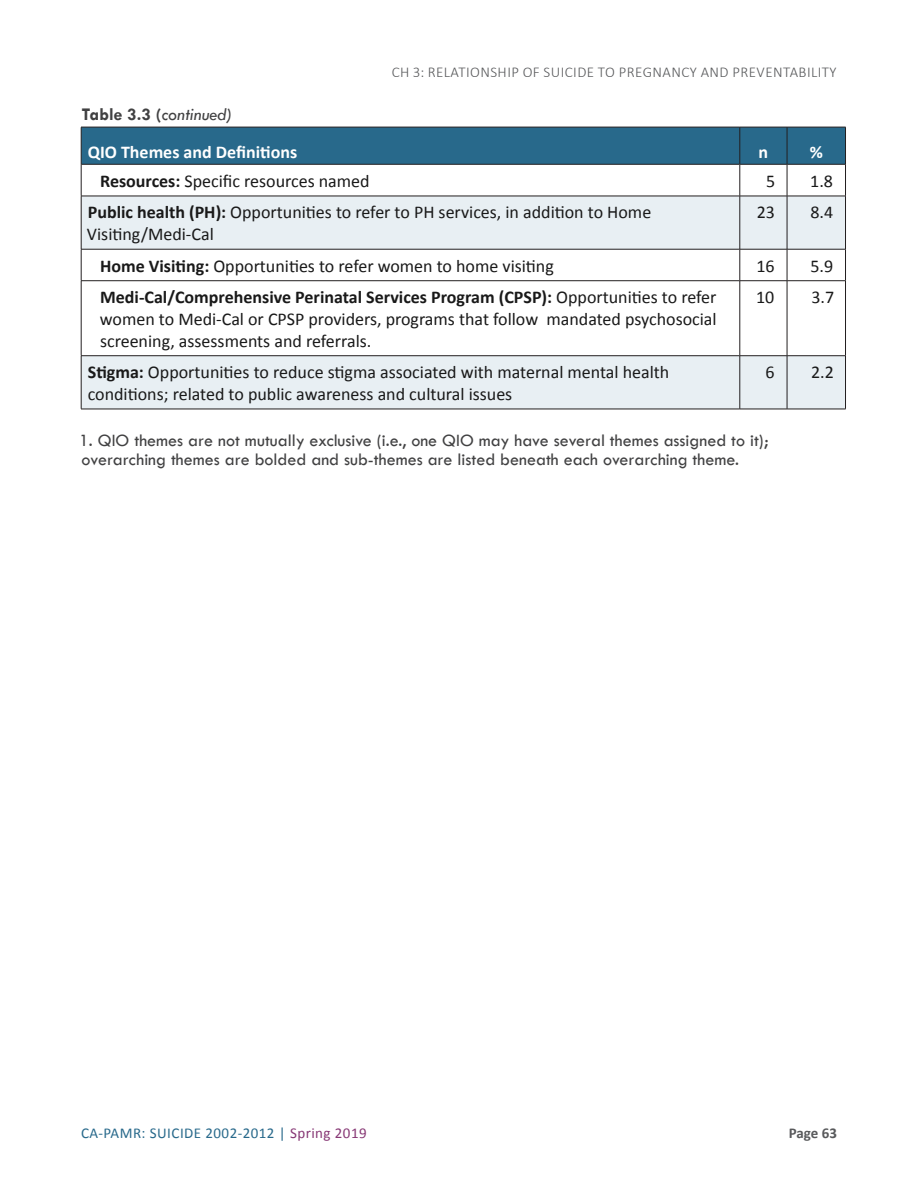
<style>
.page{position:relative;width:918px;height:1188px;background:#fff}
.page>*{position:absolute;margin:0;border:0;box-sizing:border-box;transform-origin:0 0}
.List_Paragraph{font:18px/21.8px "Calibri";color:#191919}
.Table{font:18px/19px "Tw Cen";color:#414142}
.t1{font:700 18px "Calibri";color:#fff}
.Table-2{font:italic 18px "Tw Cen";color:#414142}
.t2{font:300 15px "Calibri";letter-spacing:.03em;color:#58595b}
.t3{font:15px "Calibri";letter-spacing:.03em;color:#28698b}
.t4{font:700 15px "Calibri";letter-spacing:-.005em;color:#58595b}
.s1{font-weight:700;font-style:normal}
.s2{font-weight:700}
.s3{color:#873875}
</style>
<div class="page">
<div style="left:82px;top:128px;width:763px;height:36px;background:#28698b"></div>
<svg style="left:82px;top:197px;width:763px;height:212px;fill:#e8eff3"></svg>
<hr style="left:740px;top:127px;width:1px;height:37px;background:#231f20">
<hr style="left:787px;top:127px;width:1px;height:37px;background:#231f20">
<hr style="left:740px;top:165px;width:1px;height:31px;background:#231f20">
<hr style="left:787px;top:165px;width:1px;height:31px;background:#231f20">
<hr style="left:81px;top:196px;width:659px;height:1px;background:#231f20">
<hr style="left:740px;top:196px;width:47px;height:1px;background:#231f20">
<hr style="left:740px;top:196px;width:1px;height:53px;background:#231f20">
<hr style="left:787px;top:196px;width:59px;height:1px;background:#231f20">
<hr style="left:787px;top:196px;width:1px;height:53px;background:#231f20">
<hr style="left:81px;top:249px;width:659px;height:1px;background:#231f20">
<hr style="left:740px;top:249px;width:47px;height:1px;background:#231f20">
<hr style="left:740px;top:249px;width:1px;height:32px;background:#231f20">
<hr style="left:787px;top:249px;width:59px;height:1px;background:#231f20">
<hr style="left:787px;top:249px;width:1px;height:32px;background:#231f20">
<hr style="left:81px;top:280px;width:659px;height:1px;background:#231f20">
<hr style="left:740px;top:280px;width:47px;height:1px;background:#231f20">
<hr style="left:740px;top:281px;width:1px;height:75px;background:#231f20">
<hr style="left:787px;top:280px;width:59px;height:1px;background:#231f20">
<hr style="left:787px;top:281px;width:1px;height:75px;background:#231f20">
<hr style="left:81px;top:355px;width:659px;height:1px;background:#231f20">
<hr style="left:740px;top:355px;width:47px;height:1px;background:#231f20">
<hr style="left:740px;top:356px;width:1px;height:53px;background:#231f20">
<hr style="left:787px;top:355px;width:59px;height:1px;background:#231f20">
<hr style="left:787px;top:356px;width:1px;height:53px;background:#231f20">
<hr style="left:81px;top:127px;width:659px;height:1px;background:#231f20">
<hr style="left:740px;top:127px;width:47px;height:1px;background:#231f20">
<hr style="left:787px;top:127px;width:59px;height:1px;background:#231f20">
<hr style="left:81px;top:164px;width:659px;height:1px;background:#231f20">
<hr style="left:740px;top:164px;width:47px;height:1px;background:#231f20">
<hr style="left:787px;top:164px;width:58px;height:1px;background:#231f20">
<hr style="left:81px;top:409px;width:659px;height:1px;background:#231f20">
<hr style="left:740px;top:409px;width:47px;height:1px;background:#231f20">
<hr style="left:787px;top:409px;width:59px;height:1px;background:#231f20">
<hr style="left:81px;top:127px;width:1px;height:37px;background:#231f20">
<hr style="left:81px;top:164px;width:1px;height:32px;background:#231f20">
<hr style="left:81px;top:196px;width:1px;height:53px;background:#231f20">
<hr style="left:81px;top:249px;width:1px;height:32px;background:#231f20">
<hr style="left:81px;top:281px;width:1px;height:75px;background:#231f20">
<hr style="left:81px;top:356px;width:1px;height:53px;background:#231f20">
<hr style="left:845px;top:127px;width:1px;height:37px;background:#231f20">
<hr style="left:845px;top:164px;width:1px;height:32px;background:#231f20">
<hr style="left:845px;top:196px;width:1px;height:53px;background:#231f20">
<hr style="left:845px;top:249px;width:1px;height:32px;background:#231f20">
<hr style="left:845px;top:281px;width:1px;height:75px;background:#231f20">
<hr style="left:845px;top:356px;width:1px;height:53px;background:#231f20">
<p class="Table-2" style="left:82px;top:104px;width:152px"><span class="s1">Table 3.3 (</span>continued)</p>
<p class="t2" style="left:392px;top:63px;width:446px">CH 3: RELATIONSHIP OF SUICIDE TO PREGNANCY AND PREVENTABILITY</p>
<p class="t1" style="left:88px;top:141px;width:211px">QIO Themes and Definitions</p>
<p class="t1" style="left:759px;top:141px;width:11px">n</p>
<p class="t1" style="left:810px;top:141px;width:15px">%</p>
<p class="List_Paragraph" style="left:100px;top:170px;width:271px"><span class="s2">Resources:</span> Specific resources named</p>
<p class="List_Paragraph" style="left:766px;top:170px;width:11px">5</p>
<p class="List_Paragraph" style="left:810px;top:170px;width:24px">1.8</p>
<p class="List_Paragraph" style="left:87px;top:202px;width:566px"><span class="s2">Public health (PH):</span> Opportunities to refer to PH services, in addition to Home<br>Visiting/Medi-Cal</p>
<p class="List_Paragraph" style="left:757px;top:202px;width:20px">23</p>
<p class="List_Paragraph" style="left:810px;top:202px;width:24px">8.4</p>
<p class="List_Paragraph" style="left:100px;top:255px;width:455px"><span class="s2">Home Visiting:</span> Opportunities to refer women to home visiting</p>
<p class="List_Paragraph" style="left:757px;top:255px;width:20px">16</p>
<p class="List_Paragraph" style="left:810px;top:255px;width:24px">5.9</p>
<p class="List_Paragraph" style="left:100px;top:286px;width:618px;text-align:justify"><span class="s2">Medi-Cal/Comprehensive Perinatal Services Program (CPSP):</span> Opportunities to refer women to Medi-Cal or CPSP providers, programs that follow mandated psychosocial screening, assessments and referrals.</p>
<p class="List_Paragraph" style="left:756px;top:286px;width:20px">10</p>
<p class="List_Paragraph" style="left:811px;top:286px;width:24px">3.7</p>
<p class="List_Paragraph" style="left:88px;top:361px;width:583px"><span class="s2">Stigma:</span> Opportunities to reduce stigma associated with maternal mental health conditions; related to public awareness and cultural issues</p>
<p class="List_Paragraph" style="left:766px;top:361px;width:11px">6</p>
<p class="List_Paragraph" style="left:811px;top:361px;width:24px">2.2</p>
<p class="Table" style="left:79px;top:431px;width:691px">1. QIO themes are not mutually exclusive (i.e., one QIO may have several themes assigned to it); overarching themes are bolded and sub-themes are listed beneath each overarching theme.</p>
<p class="t3" style="left:81px;top:1123px;width:287px">CA-PAMR: SUICIDE 2002-2012 | <span class="s3">Spring 2019</span></p>
<p class="t4" style="left:789px;top:1123px;width:50px">Page 63</p>
</div>
